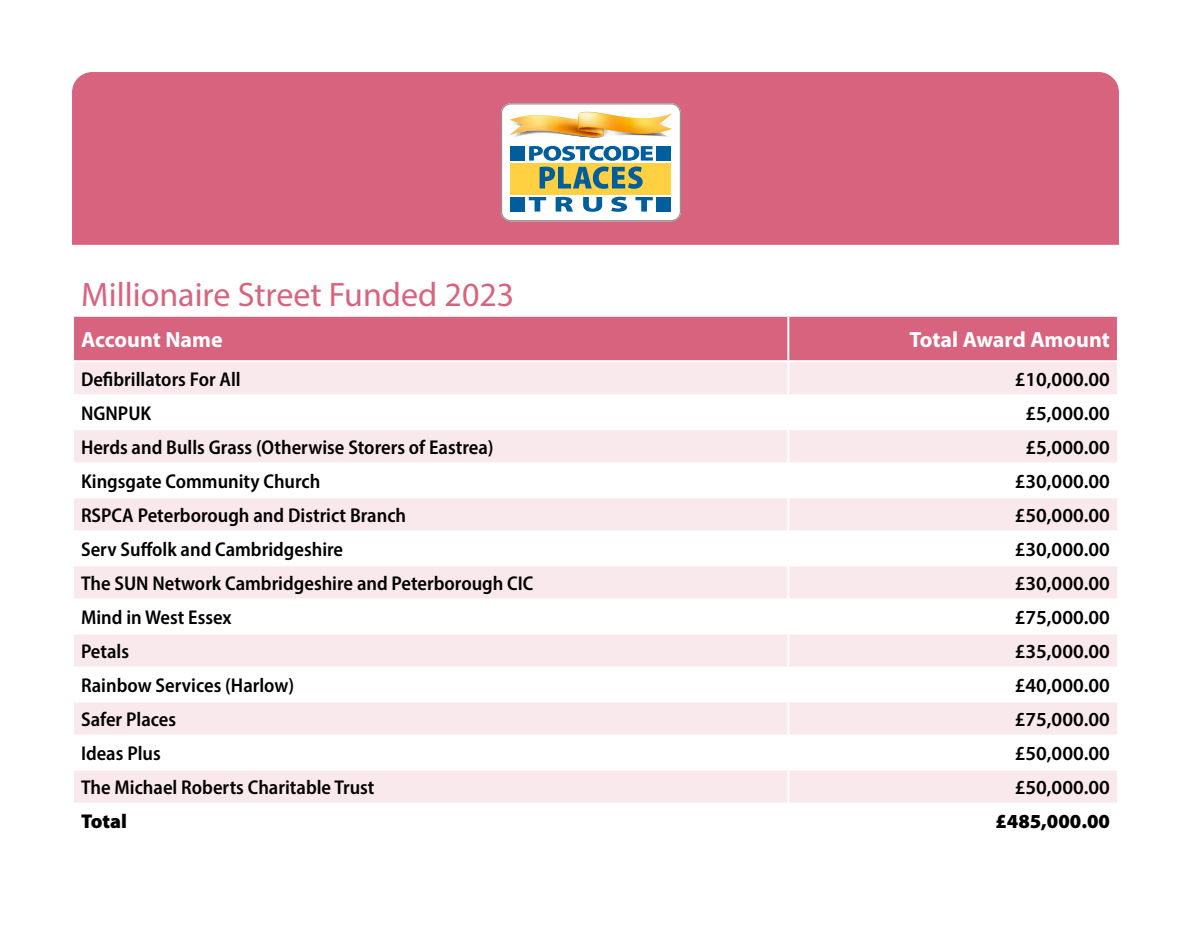
<style>
.page{position:relative;width:1191px;height:938px;background:#fff}
.page>*{position:absolute;margin:0;border:0;box-sizing:border-box;transform-origin:0 0}
.t1{font:34px "Myriad Pro";color:#d8637e}
.t2{font:700 22px "Myriad Pro";color:#fff}
.t3{font:600 semi-condensed 20px "Myriad Pro";color:#000}
.t4{font:600 20px "Myriad Pro";color:#000}
.t5{font:900 20px "Myriad Pro";color:#000}
</style>
<div class="page">
<div style="left:74px;top:317px;width:1043px;height:43px;background:#d8637e"></div>
<div style="left:74px;top:362px;width:1043px;height:32px;background:#f9e8ec"></div>
<svg style="left:74px;top:430px;width:1043px;height:372px;fill:#f9e8ec"></svg>
<hr style="left:787px;top:317px;width:2px;height:43px;background:#fff">
<hr style="left:787px;top:362px;width:2px;height:32px;background:#fff">
<hr style="left:787px;top:430px;width:2px;height:32px;background:#fff">
<hr style="left:72px;top:462px;width:716px;height:2px;background:#fff">
<hr style="left:788px;top:462px;width:331px;height:2px;background:#fff">
<hr style="left:787px;top:464px;width:2px;height:32px;background:#fff">
<hr style="left:72px;top:496px;width:716px;height:2px;background:#fff">
<hr style="left:788px;top:496px;width:331px;height:2px;background:#fff">
<hr style="left:787px;top:498px;width:2px;height:32px;background:#fff">
<hr style="left:72px;top:530px;width:716px;height:2px;background:#fff">
<hr style="left:788px;top:530px;width:331px;height:2px;background:#fff">
<hr style="left:787px;top:532px;width:2px;height:32px;background:#fff">
<hr style="left:72px;top:564px;width:716px;height:2px;background:#fff">
<hr style="left:788px;top:564px;width:331px;height:2px;background:#fff">
<hr style="left:787px;top:566px;width:2px;height:32px;background:#fff">
<hr style="left:72px;top:598px;width:716px;height:2px;background:#fff">
<hr style="left:788px;top:598px;width:331px;height:2px;background:#fff">
<hr style="left:787px;top:600px;width:2px;height:32px;background:#fff">
<hr style="left:72px;top:632px;width:716px;height:2px;background:#fff">
<hr style="left:788px;top:632px;width:331px;height:2px;background:#fff">
<hr style="left:787px;top:634px;width:2px;height:32px;background:#fff">
<hr style="left:72px;top:666px;width:716px;height:2px;background:#fff">
<hr style="left:788px;top:666px;width:331px;height:2px;background:#fff">
<hr style="left:787px;top:668px;width:2px;height:32px;background:#fff">
<hr style="left:72px;top:700px;width:716px;height:2px;background:#fff">
<hr style="left:788px;top:700px;width:331px;height:2px;background:#fff">
<hr style="left:787px;top:702px;width:2px;height:32px;background:#fff">
<hr style="left:72px;top:734px;width:716px;height:2px;background:#fff">
<hr style="left:788px;top:734px;width:331px;height:2px;background:#fff">
<hr style="left:787px;top:736px;width:2px;height:32px;background:#fff">
<hr style="left:72px;top:768px;width:716px;height:2px;background:#fff">
<hr style="left:788px;top:768px;width:331px;height:2px;background:#fff">
<hr style="left:787px;top:770px;width:2px;height:32px;background:#fff">
<div style="left:72px;top:72px;width:1047px;height:173px;background:#d8637e"></div>
<svg style="left:501px;top:103px;width:180px;height:118px"></svg>
<h1 class="t1" style="left:81px;top:273px;width:435px">Millionaire Street Funded 2023</h1>
<p class="t2" style="left:81px;top:325px;width:143px">Account Name</p>
<p class="t2" style="left:909px;top:325px;width:202px">Total Award Amount</p>
<p class="t3" style="left:81px;top:366px;width:161px">Defibrillators For All</p>
<p class="t4" style="left:1014px;top:366px;width:97px">£10,000.00</p>
<p class="t3" style="left:81px;top:400px;width:72px">NGNPUK</p>
<p class="t4" style="left:1025px;top:400px;width:86px">£5,000.00</p>
<p class="t3" style="left:81px;top:434px;width:414px">Herds and Bulls Grass (Otherwise Storers of Eastrea)</p>
<p class="t4" style="left:1025px;top:434px;width:86px">£5,000.00</p>
<p class="t3" style="left:81px;top:468px;width:241px">Kingsgate Community Church</p>
<p class="t4" style="left:1014px;top:468px;width:97px">£30,000.00</p>
<p class="t3" style="left:81px;top:502px;width:327px">RSPCA Peterborough and District Branch</p>
<p class="t4" style="left:1014px;top:502px;width:97px">£50,000.00</p>
<p class="t3" style="left:81px;top:536px;width:264px">Serv Suffolk and Cambridgeshire</p>
<p class="t4" style="left:1014px;top:536px;width:97px">£30,000.00</p>
<p class="t3" style="left:81px;top:570px;width:454px">The SUN Network Cambridgeshire and Peterborough CIC</p>
<p class="t4" style="left:1014px;top:570px;width:97px">£30,000.00</p>
<p class="t3" style="left:81px;top:604px;width:152px">Mind in West Essex</p>
<p class="t4" style="left:1014px;top:604px;width:97px">£75,000.00</p>
<p class="t3" style="left:81px;top:638px;width:50px">Petals</p>
<p class="t4" style="left:1014px;top:638px;width:97px">£35,000.00</p>
<p class="t3" style="left:81px;top:672px;width:215px">Rainbow Services (Harlow)</p>
<p class="t4" style="left:1014px;top:672px;width:97px">£40,000.00</p>
<p class="t3" style="left:81px;top:706px;width:97px">Safer Places</p>
<p class="t4" style="left:1014px;top:706px;width:97px">£75,000.00</p>
<p class="t3" style="left:81px;top:740px;width:81px">Ideas Plus</p>
<p class="t4" style="left:1014px;top:740px;width:97px">£50,000.00</p>
<p class="t3" style="left:81px;top:774px;width:295px">The Michael Roberts Charitable Trust</p>
<p class="t4" style="left:1014px;top:774px;width:97px">£50,000.00</p>
<p class="t5" style="left:81px;top:808px;width:47px">Total</p>
<p class="t5" style="left:995px;top:808px;width:116px">£485,000.00</p>
</div>
